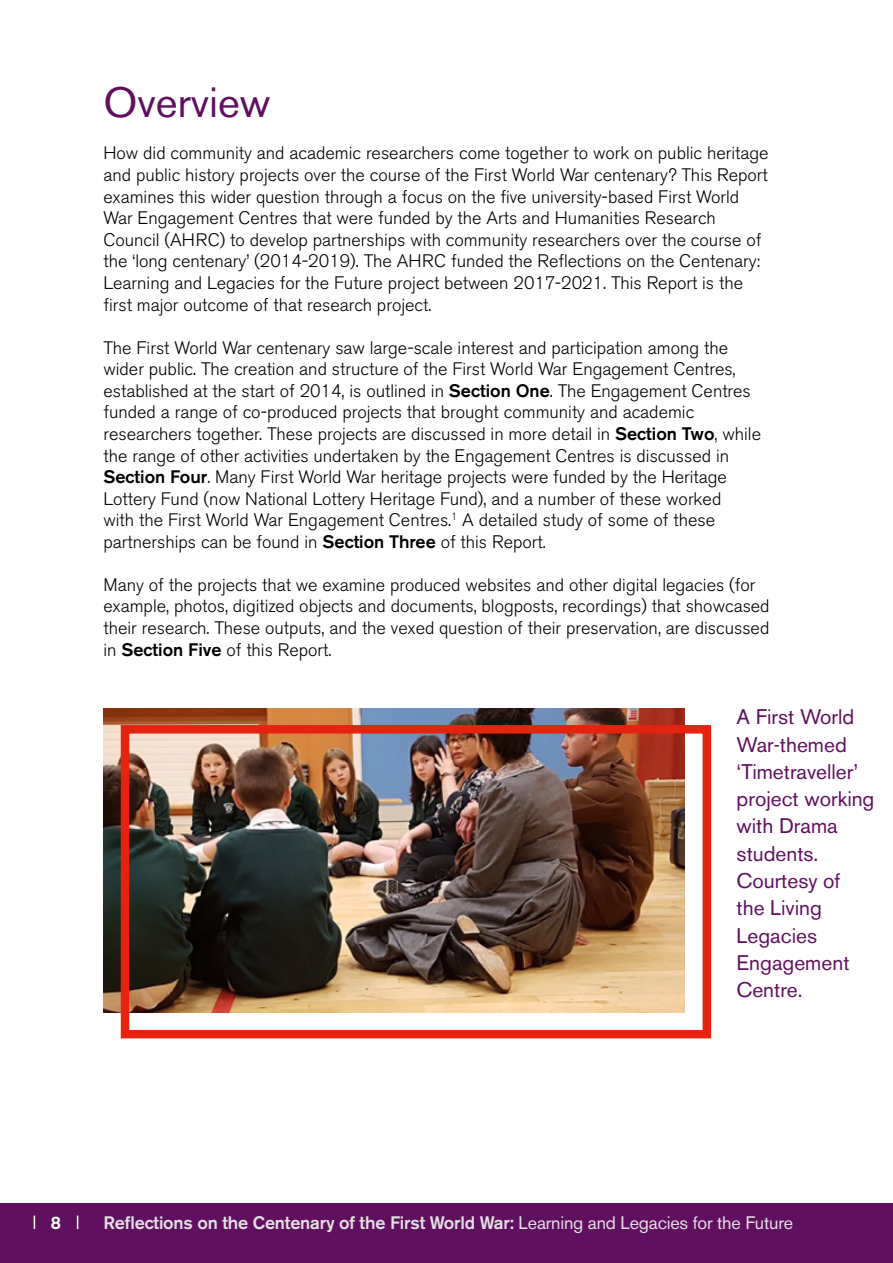
<style>
.page{position:relative;width:893px;height:1263px;background:#fff}
.page>*{position:absolute;margin:0;border:0;box-sizing:border-box;transform-origin:0 0}
.Page-Heading_MH_28pt{font:42px "Akzidenz Grotesk BE";color:#611060}
.t1{font:21px/27.3px "Akzidenz Grotesk BE";color:#611060}
.Body_Copy_MH{font:300 18px/21.6px "Akzidenz Grotesk BE";color:#000}
.t2{font:500 18px "Akzidenz Grotesk BE";letter-spacing:-.01em;color:#e1e1e0}
.t3{font:500 18px "Akzidenz Grotesk BE";color:#fff}
.s1{font-weight:500}
.s2{font-weight:400}
</style>
<div class="page">
<div style="left:0;top:1203px;width:893px;height:60px;background:#611060"></div>
<svg style="left:77px;top:1215px;width:1px;height:14px"></svg>
<svg style="left:34px;top:1215px;width:1px;height:14px"></svg>
<img style="left:104px;top:708px;width:581px;height:305px">
<div style="left:121px;top:725px;width:590px;height:313px;border:9px solid #e4240e"></div>
<h1 class="Page-Heading_MH_28pt" style="left:103px;top:77px;width:169px">Overview</h1>
<p class="Body_Copy_MH" style="left:103px;top:143px;width:667px">How did community and academic researchers come together to work on public heritage and public history projects over the course of the First World War centenary? This Report examines this wider question through a focus on the five university-based First World War Engagement Centres that were funded by the Arts and Humanities Research Council (AHRC) to develop partnerships with community researchers over the course of the ‘long centenary’ (2014-2019). The AHRC funded the Reflections on the Centenary:<br>Learning and Legacies for the Future project between 2017-2021. This Report is the first major outcome of that research project.</p>
<p class="Body_Copy_MH" style="left:103px;top:337px;width:659px">The First World War centenary saw large-scale interest and participation among the wider public. The creation and structure of the First World War Engagement Centres, established at the start of 2014, is outlined in <span class="s1">Section One</span>. The Engagement Centres funded a range of co-produced projects that brought community and academic researchers together. These projects are discussed in more detail in <span class="s1">Section Two</span>, while the range of other activities undertaken by the Engagement Centres is discussed in <span class="s1">Section Four</span>. Many First World War heritage projects were funded by the Heritage Lottery Fund (now National Lottery Heritage Fund), and a number of these worked<br>with the First World War Engagement Centres.<sup>1</sup> A detailed study of some of these partnerships can be found in <span class="s1">Section Three</span> of this Report.</p>
<p class="Body_Copy_MH" style="left:103px;top:574px;width:668px">Many of the projects that we examine produced websites and other digital legacies (for example, photos, digitized objects and documents, blogposts, recordings) that showcased their research. These outputs, and the vexed question of their preservation, are discussed in <span class="s1">Section Five</span> of this Report.</p>
<p class="t1" style="left:737px;top:703px;width:139px">A First World<br>War-themed ‘Timetraveller’ project working with Drama students.<br>Courtesy of<br>the Living<br>Legacies<br>Engagement<br>Centre.</p>
<p class="t3" style="left:51px;top:1211px;width:12px">8</p>
<p class="t2" style="left:103px;top:1211px;width:691px">Reflections on the Centenary of the First World War: <span class="s2">Learning and Legacies for the Future</span></p>
</div>
